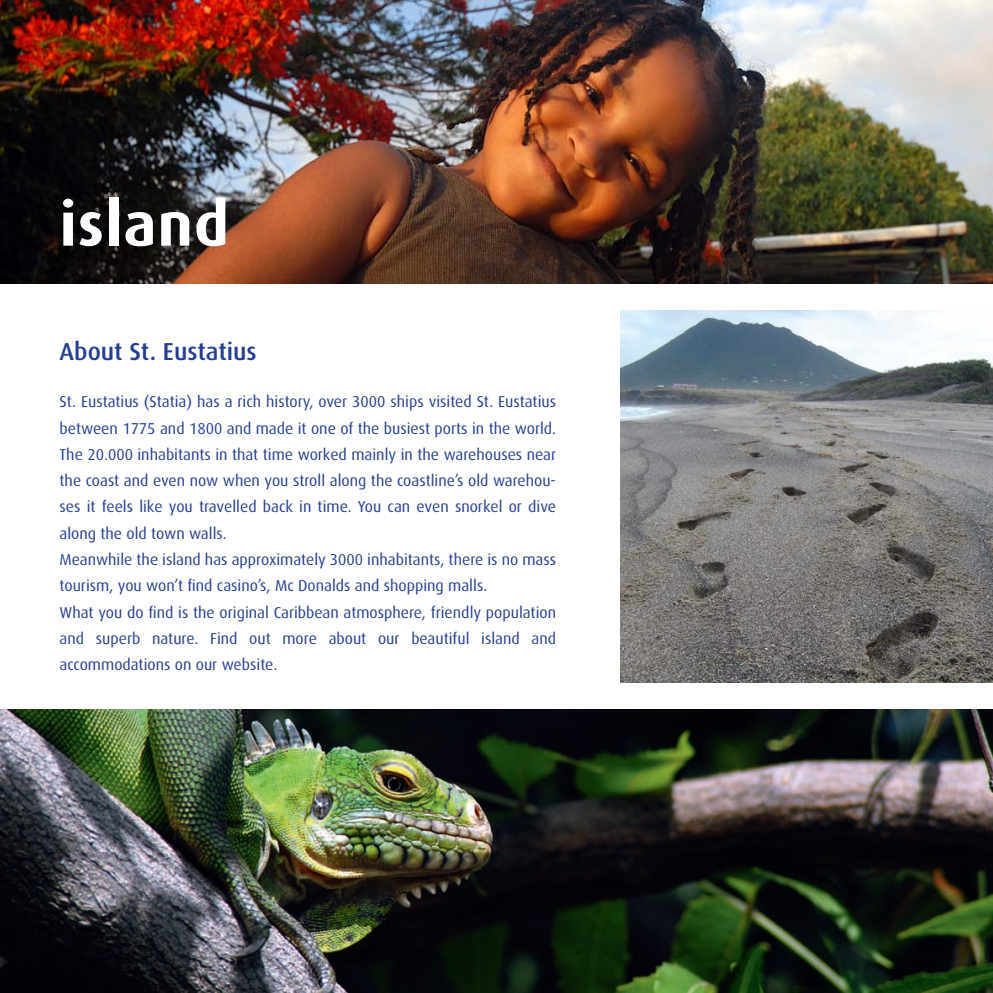
<style>
.page{position:relative;width:993px;height:993px;background:#fff}
.page>*{position:absolute;margin:0;border:0;box-sizing:border-box;transform-origin:0 0}
.t1{font:700 61.25px "Dax";letter-spacing:.02em;color:#fff}
.t2{font:500 24.5px "Dax";color:#253f8e}
.t3{font:15.75px/26.2px "Dax";color:#253f8e;text-align:justify}
</style>
<div class="page">
<img style="left:0;top:0;width:992px;height:283px">
<img style="left:0;top:709px;width:992px;height:283px">
<img style="left:620px;top:310px;width:372px;height:372px">
<p class="t1" style="left:60px;top:190px;width:171px">island</p>
<p class="t2" style="left:60px;top:337px;width:199px">About St. Eustatius</p>
<p class="t3" style="left:60px;top:389px;width:498px">St. Eustatius (Statia) has a rich history, over 3000 ships visited St. Eustatius between 1775 and 1800 and made it one of the busiest ports in the world.<br>The 20.000 inhabitants in that time worked mainly in the warehouses near the coast and even now when you stroll along the coastline’s old warehou&shy;ses it feels like you travelled back in time. You can even snorkel or dive along the old town walls.</p>
<p class="t3" style="left:60px;top:546px;width:498px">Meanwhile the island has approximately 3000 inhabitants, there is no mass tourism, you won’t find casino’s, Mc Donalds and shopping malls.</p>
<p class="t3" style="left:60px;top:599px;width:498px">What you do find is the original Caribbean atmosphere, friendly population and superb nature. Find out more about our beautiful island and accommodations on our website.</p>
</div>
